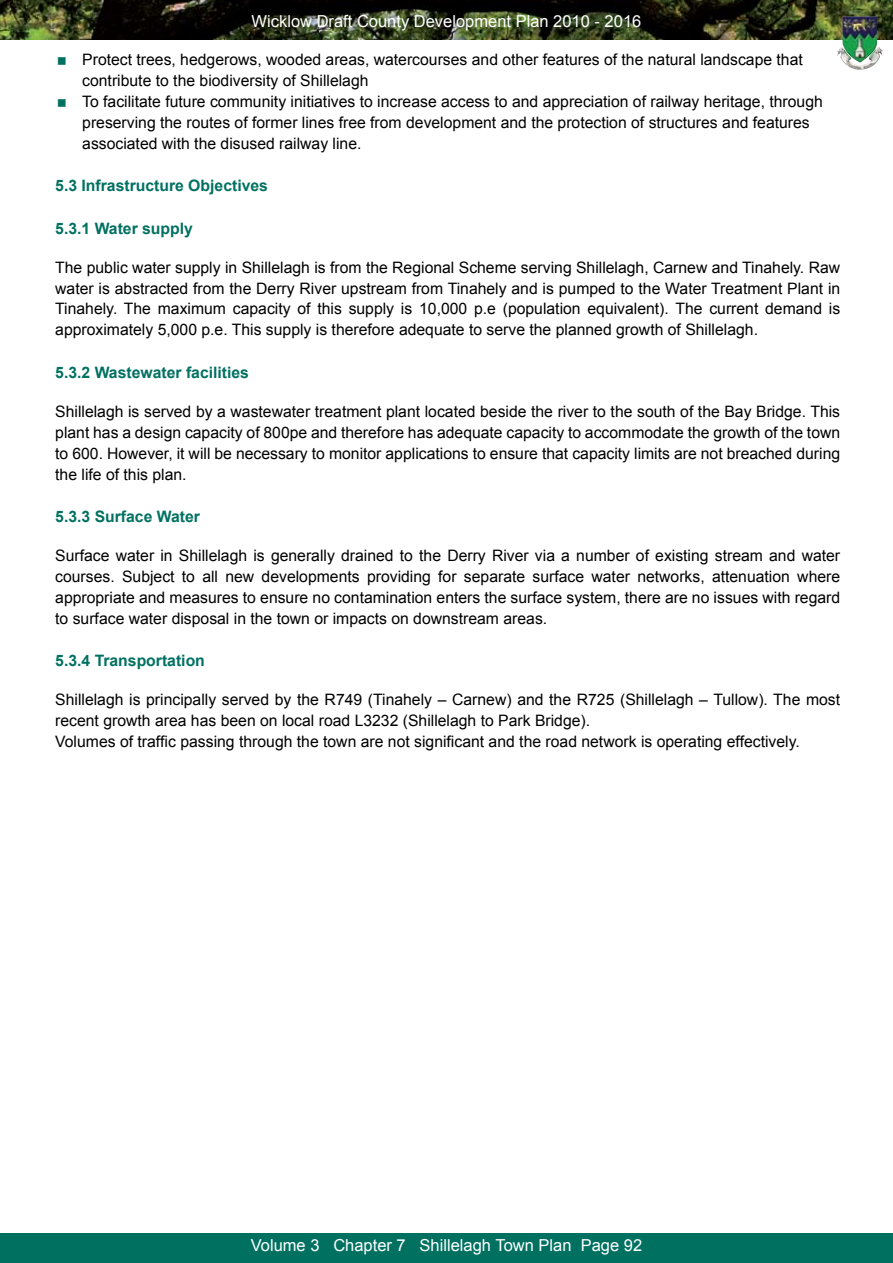
<style>
.page{position:relative;width:893px;height:1263px;background:#fff}
.page>*{position:absolute;margin:0;border:0;box-sizing:border-box;transform-origin:0 0}
.t1{font:16.5px "Arial";color:#fff}
.t2{font:16.5px "Times";color:#fff}
.t3{font:15.75px/21px "Arial";color:#000;text-align:justify}
.t4{font:700 15.75px "Arial";color:#007161}
</style>
<div class="page">
<img style="left:0;top:0;width:893px;height:40px">
<img style="left:837px;top:16px;width:46px;height:54px">
<div style="left:0;top:1233px;width:893px;height:30px;background:#007161"></div>
<p class="t1" style="left:252px;top:11px;width:391px">Wicklow Draft County Development Plan 2010 - 2016</p>
<p class="t3" style="left:82px;top:50px;width:742px;text-align:left">Protect trees, hedgerows, wooded areas, watercourses and other features of the natural landscape that contribute to the biodiversity of Shillelagh<br>To facilitate future community initiatives to increase access to and appreciation of railway heritage, through preserving the routes of former lines free from development and the protection of structures and features associated with the disused railway line.</p>
<p class="t4" style="left:55px;top:176px;width:214px">5.3 Infrastructure Objectives</p>
<p class="t4" style="left:55px;top:218px;width:139px">5.3.1 Water supply</p>
<p class="t3" style="left:55px;top:257px;width:786px">The public water supply in Shillelagh is from the Regional Scheme serving Shillelagh, Carnew and Tinahely. Raw water is abstracted from the Derry River upstream from Tinahely and is pumped to the Water Treatment Plant in Tinahely. The maximum capacity of this supply is 10,000 p.e (population equivalent). The current demand is approximately 5,000 p.e. This supply is therefore adequate to serve the planned growth of Shillelagh.</p>
<p class="t4" style="left:55px;top:362px;width:195px">5.3.2 Wastewater facilities</p>
<p class="t3" style="left:55px;top:401px;width:786px">Shillelagh is served by a wastewater treatment plant located beside the river to the south of the Bay Bridge. This plant has a design capacity of 800pe and therefore has adequate capacity to accommodate the growth of the town to 600. However, it will be necessary to monitor applications to ensure that capacity limits are not breached during the life of this plan.</p>
<p class="t4" style="left:55px;top:506px;width:146px">5.3.3 Surface Water</p>
<p class="t3" style="left:55px;top:545px;width:786px">Surface water in Shillelagh is generally drained to the Derry River via a number of existing stream and water courses. Subject to all new developments providing for separate surface water networks, attenuation where appropriate and measures to ensure no contamination enters the surface system, there are no issues with regard to surface water disposal in the town or impacts on downstream areas.</p>
<p class="t4" style="left:55px;top:650px;width:151px">5.3.4 Transportation</p>
<p class="t3" style="left:55px;top:689px;width:786px;text-align:left">Shillelagh is principally served by the R749 (Tinahely – Carnew) and the R725 (Shillelagh – Tullow). The most recent growth area has been on local road L3232 (Shillelagh to Park Bridge).<br>Volumes of traffic passing through the town are not significant and the road network is operating effectively.</p>
<p class="t1" style="left:251px;top:1234px;width:393px">Volume 3 Chapter 7 Shillelagh Town Plan Page 92</p>
<p class="t2" style="left:424px;top:1229px;width:46px">Pag 1</p>
</div>
